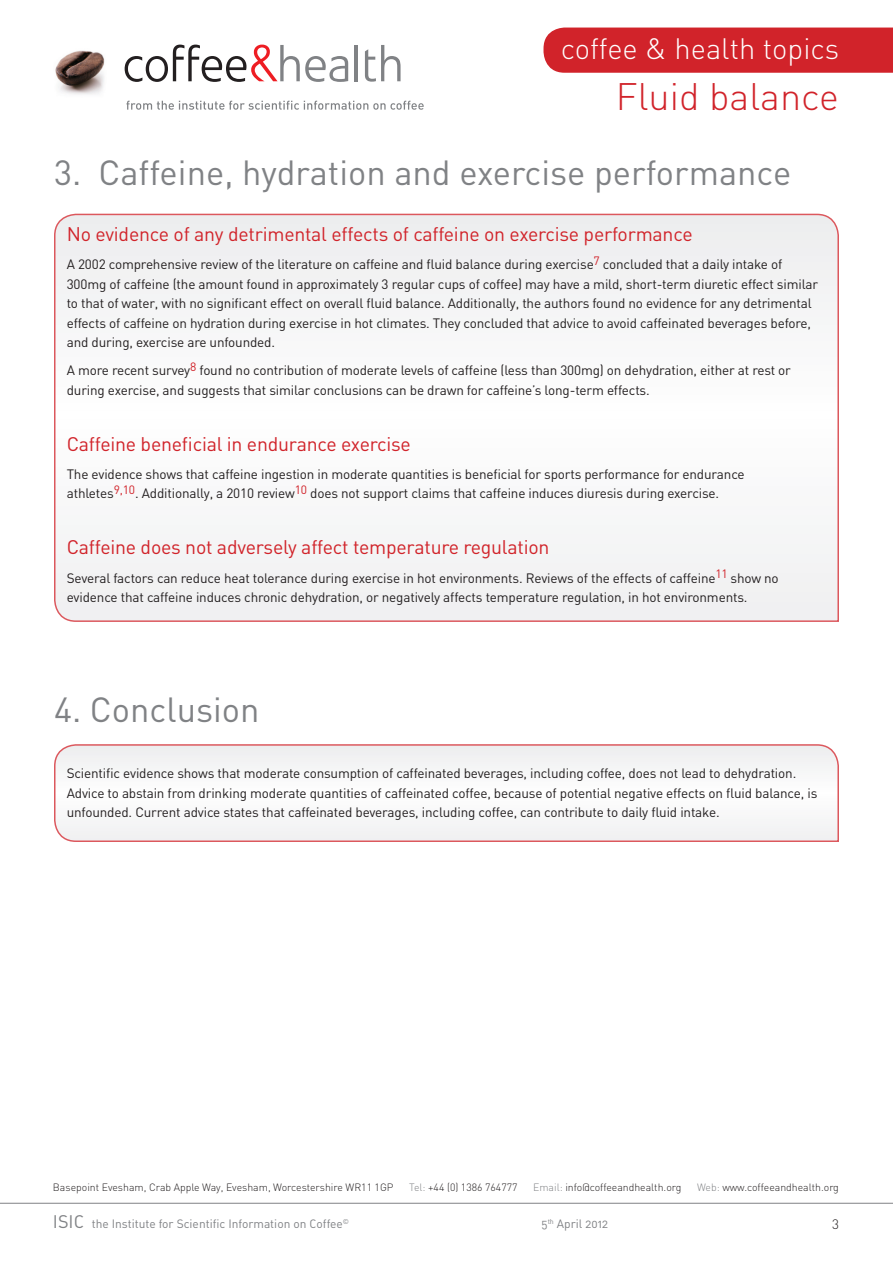
<style>
.page{position:relative;width:893px;height:1263px;background:#fff}
.page>*{position:absolute;margin:0;border:0;box-sizing:border-box;transform-origin:0 0}
.t1{font:300 37.8px "DIN";color:#d1232a}
.t2{font:34.5px "DIN";color:#808285}
.t3{font:300 29.1px "DIN";color:#fff}
.subheader_-_RED{font:19.5px "DIN";letter-spacing:-.01em;color:#d1232a}
.body{font:13.5px/19.5px "DIN";letter-spacing:-.01em;color:#231f20}
.t4{font:300 13.5px "DIN";color:#231f20}
.t5{font:12px "DIN Regular Alternate";color:#808285}
.t6{font:300 10.5px "DIN";color:#231f20}
.t7{font:7.05px "DIN Regular Alternate";color:#808285}
.s1{color:#808285}
.s2{font-size:18px}
</style>
<div class="page">
<svg style="left:125px;top:45px;width:223px;height:37px"></svg>
<hr style="left:355px;top:45px;width:3px;height:36px;background:#808285">
<svg style="left:365px;top:45px;width:36px;height:37px"></svg>
<img style="left:55px;top:50px;width:50px;height:45px">
<svg style="left:126px;top:101px;width:298px;height:9px"></svg>
<div style="left:543px;top:28px;width:350px;height:45px;background:#d1232a"></div>
<hr style="left:0;top:1203px;width:893px;height:1px;background:#808285">
<svg style="left:54px;top:213px;width:785px;height:409px"></svg>
<svg style="left:54px;top:744px;width:785px;height:98px"></svg>
<h3 class="t3" style="left:561px;top:31px;width:280px">coffee &amp; health topics</h3>
<h1 class="t1" style="left:616px;top:73px;width:225px">Fluid balance</h1>
<p class="t2" style="left:54px;top:151px;width:739px">3. Caffeine, hydration and exercise performance</p>
<p class="subheader_-_RED" style="left:67px;top:222px;width:627px">No evidence of any detrimental effects of caffeine on exercise performance</p>
<p class="body" style="left:67px;top:255px;width:753px">A 2002 comprehensive review of the literature on caffeine and fluid balance during exercise<sup>7</sup> concluded that a daily intake of 300mg of caffeine (the amount found in approximately 3 regular cups of coffee) may have a mild, short-term diuretic effect similar to that of water, with no significant effect on overall fluid balance. Additionally, the authors found no evidence for any detrimental effects of caffeine on hydration during exercise in hot climates. They concluded that advice to avoid caffeinated beverages before, and during, exercise are unfounded.</p>
<p class="body" style="left:67px;top:361px;width:726px">A more recent survey<sup>8</sup> found no contribution of moderate levels of caffeine (less than 300mg) on dehydration, either at rest or during exercise, and suggests that similar conclusions can be drawn for caffeine’s long-term effects.</p>
<p class="subheader_-_RED" style="left:67px;top:432px;width:346px">Caffeine beneficial in endurance exercise</p>
<p class="body" style="left:67px;top:464px;width:679px">The evidence shows that caffeine ingestion in moderate quantities is beneficial for sports performance for endurance athletes<sup>9,10</sup>. Additionally, a 2010 review<sup>10</sup> does not support claims that caffeine induces diuresis during exercise.</p>
<p class="subheader_-_RED" style="left:67px;top:535px;width:484px">Caffeine does not adversely affect temperature regulation</p>
<p class="body" style="left:67px;top:568px;width:713px">Several factors can reduce heat tolerance during exercise in hot environments. Reviews of the effects of caffeine<sup>11</sup> show no evidence that caffeine induces chronic dehydration, or negatively affects temperature regulation, in hot environments.</p>
<p class="t2" style="left:54px;top:688px;width:207px">4. Conclusion</p>
<p class="body" style="left:67px;top:763px;width:752px">Scientific evidence shows that moderate consumption of caffeinated beverages, including coffee, does not lead to dehydration.<br>Advice to abstain from drinking moderate quantities of caffeinated coffee, because of potential negative effects on fluid balance, is unfounded. Current advice states that caffeinated beverages, including coffee, can contribute to daily fluid intake.</p>
<p class="t6" style="left:53px;top:1180px;width:342px">Basepoint Evesham, Crab Apple Way, Evesham, Worcestershire WR11 1GP</p>
<p class="t6" style="left:409px;top:1180px;width:110px"><span class="s1">Tel:</span> +44 (0) 1386 764777</p>
<p class="t6" style="left:533px;top:1180px;width:150px"><span class="s1">Email:</span> info@coffeeandhealth.org</p>
<p class="t6" style="left:697px;top:1180px;width:143px"><span class="s1">Web:</span> www.coffeeandhealth.org</p>
<p class="t5" style="left:53px;top:1216px;width:291px"><span class="s2">ISIC</span> the Institute for Scientific Information on Coffee</p>
<p class="t4" style="left:832px;top:1216px;width:8px">3</p>
<p class="t7" style="left:343px;top:1217px;width:8px">©</p>
<p class="t5" style="left:541px;top:1216px;width:68px">5<sup>th</sup> April 2012</p>
</div>
